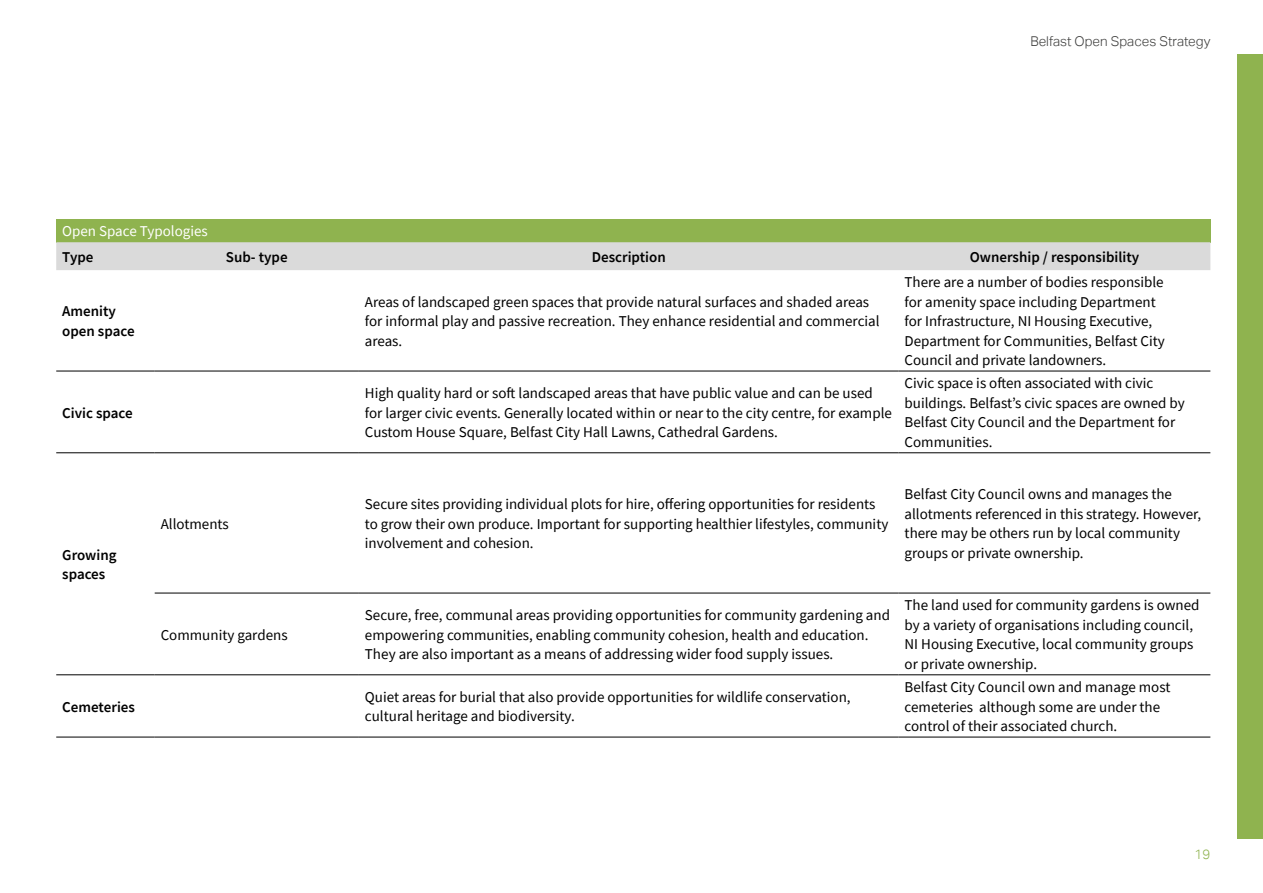
<style>
.page{position:relative;width:1263px;height:893px;background:#fff}
.page>*{position:absolute;margin:0;border:0;box-sizing:border-box;transform-origin:0 0}
.t1{font:15px/19.5px "Source Sans Pro";color:#000}
.t2{font:600 15px/19.5px "Source Sans Pro";color:#000}
.t3{font:15px "Source Sans Pro";color:#fff}
.t4{font:300 13.5px "AECOM Sans";color:#3c3c3b}
.t5{font:300 13.5px "AECOM Sans";color:#8fb34f}
</style>
<div class="page">
<div style="left:1237px;top:54px;width:26px;height:785px;background:#8fb34f"></div>
<div style="left:56px;top:219px;width:1154px;height:23px;background:#8fb34f"></div>
<div style="left:56px;top:242px;width:1154px;height:28px;background:#dadada"></div>
<hr style="left:56px;top:371px;width:99px;height:1px;background:#000">
<hr style="left:155px;top:371px;width:204px;height:1px;background:#000">
<hr style="left:359px;top:371px;width:539px;height:1px;background:#000">
<hr style="left:898px;top:371px;width:312px;height:1px;background:#000">
<hr style="left:56px;top:452px;width:99px;height:1px;background:#000">
<hr style="left:155px;top:452px;width:204px;height:1px;background:#000">
<hr style="left:359px;top:452px;width:539px;height:1px;background:#000">
<hr style="left:898px;top:452px;width:312px;height:1px;background:#000">
<hr style="left:155px;top:593px;width:204px;height:1px;background:#000">
<hr style="left:359px;top:593px;width:539px;height:1px;background:#000">
<hr style="left:898px;top:593px;width:312px;height:1px;background:#000">
<hr style="left:56px;top:674px;width:99px;height:1px;background:#000">
<hr style="left:155px;top:674px;width:204px;height:1px;background:#000">
<hr style="left:359px;top:674px;width:539px;height:1px;background:#000">
<hr style="left:898px;top:674px;width:312px;height:1px;background:#000">
<hr style="left:56px;top:737px;width:99px;height:1px;background:#000">
<hr style="left:155px;top:737px;width:204px;height:1px;background:#000">
<hr style="left:359px;top:737px;width:539px;height:1px;background:#000">
<hr style="left:898px;top:737px;width:312px;height:1px;background:#000">
<p class="t4" style="left:1030px;top:34px;width:182px">Belfast Open Spaces Strategy</p>
<p class="t3" style="left:62px;top:222px;width:147px">Open Space Typologies</p>
<p class="t2" style="left:62px;top:247px;width:33px">Type</p>
<p class="t2" style="left:226px;top:247px;width:63px">Sub- type</p>
<p class="t2" style="left:592px;top:247px;width:76px">Description</p>
<p class="t2" style="left:970px;top:247px;width:171px">Ownership / responsibility</p>
<p class="t2" style="left:62px;top:301px;width:74px">Amenity open space</p>
<p class="t1" style="left:365px;top:292px;width:516px">Areas of landscaped green spaces that provide natural surfaces and shaded areas for informal play and passive recreation. They enhance residential and commercial areas.</p>
<p class="t1" style="left:904px;top:272px;width:262px">There are a number of bodies responsible for amenity space including Department for Infrastructure, NI Housing Executive, Department for Communities, Belfast City Council and private landowners.</p>
<p class="t2" style="left:62px;top:403px;width:72px">Civic space</p>
<p class="t2" style="left:62px;top:545px;width:56px">Growing spaces</p>
<p class="t1" style="left:161px;top:514px;width:70px">Allotments</p>
<p class="t1" style="left:161px;top:625px;width:128px">Community gardens</p>
<p class="t1" style="left:365px;top:383px;width:529px">High quality hard or soft landscaped areas that have public value and can be used for larger civic events. Generally located within or near to the city centre, for example<br>Custom House Square, Belfast City Hall Lawns, Cathedral Gardens.</p>
<p class="t1" style="left:904px;top:373px;width:282px">Civic space is often associated with civic buildings. Belfast’s civic spaces are owned by Belfast City Council and the Department for Communities.</p>
<p class="t1" style="left:365px;top:494px;width:525px">Secure sites providing individual plots for hire, offering opportunities for residents to grow their own produce. Important for supporting healthier lifestyles, community involvement and cohesion.</p>
<p class="t1" style="left:904px;top:484px;width:298px">Belfast City Council owns and manages the allotments referenced in this strategy. However, there may be others run by local community groups or private ownership.</p>
<p class="t1" style="left:365px;top:605px;width:527px">Secure, free, communal areas providing opportunities for community gardening and empowering communities, enabling community cohesion, health and education.<br>They are also important as a means of addressing wider food supply issues.</p>
<p class="t1" style="left:905px;top:595px;width:296px">The land used for community gardens is owned by a variety of organisations including council, NI Housing Executive, local community groups or private ownership.</p>
<p class="t2" style="left:62px;top:697px;width:74px">Cemeteries</p>
<p class="t1" style="left:365px;top:687px;width:487px">Quiet areas for burial that also provide opportunities for wildlife conservation, cultural heritage and biodiversity.</p>
<p class="t1" style="left:905px;top:677px;width:267px">Belfast City Council own and manage most cemeteries although some are under the control of their associated church.</p>
<p class="t5" style="left:1194px;top:846px;width:17px">19</p>
</div>
